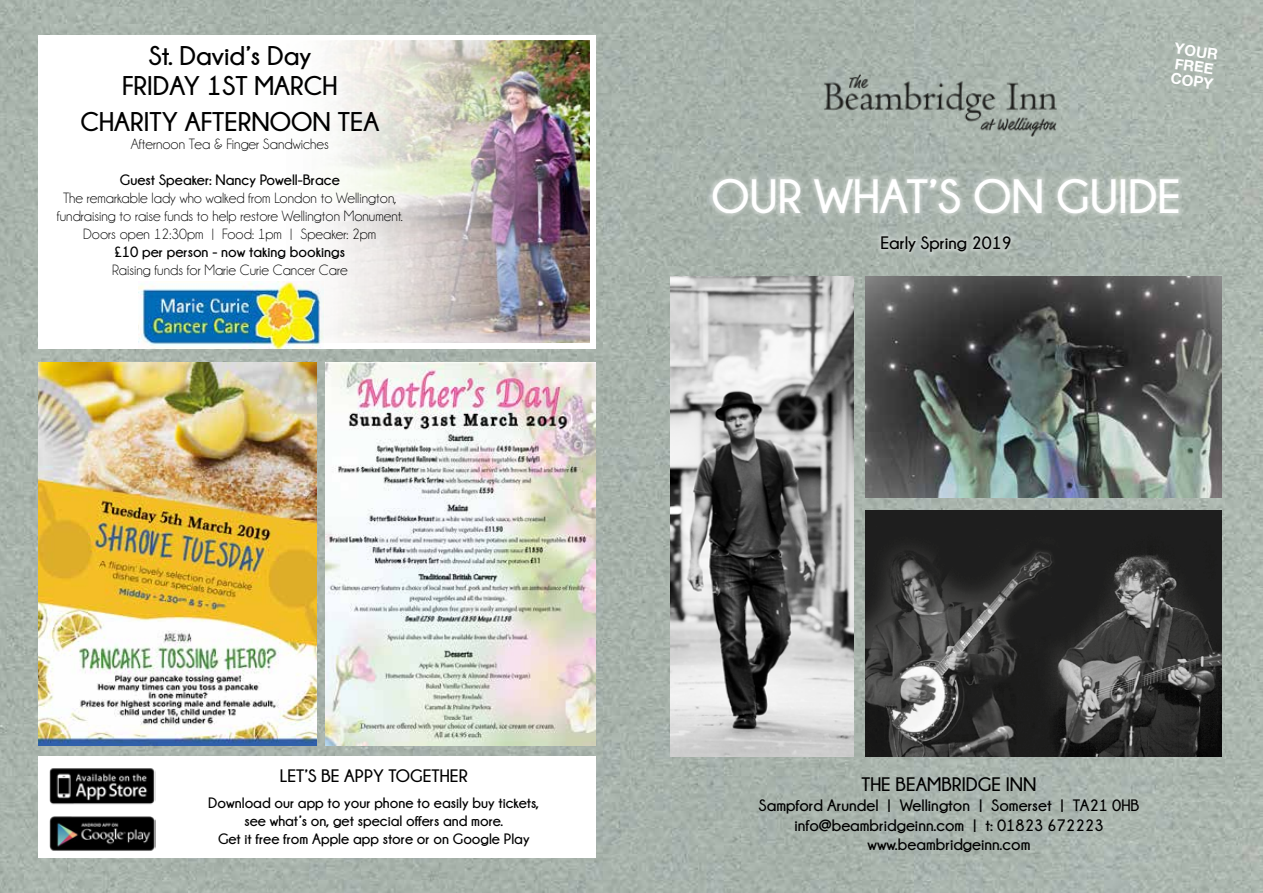
<style>
.page{position:relative;width:1263px;height:893px;background:#fff}
.page>*{position:absolute;margin:0;border:0;box-sizing:border-box;transform-origin:0 0}
.t1{font:700 48px "Champagne&Limousines";color:#fff}
.t2{font:700 27px/30px "Champagne&Limousines";color:#000;text-align:center}
.t3{font:700 19.5px "Champagne&Limousines";color:#000}
.t4{font:700 18px "Champagne&Limousines";color:#000}
.t5{font:700 16.5px/19.8px "Champagne&Limousines";color:#000;text-align:center}
.t6{font:15px/18px "Champagne&Limousines";color:#000;text-align:center}
.t7{font:700 15px/18px "Champagne&Limousines";color:#000;text-align:center}
.t8{font:700 15px/15px "Helvetica Neue";color:#fff}
</style>
<div class="page">
<img style="left:0;top:0;width:1263px;height:893px">
<div style="left:708px;top:175px;width:474px;height:81px;background:#fff;opacity:.7"></div>
<img style="left:808px;top:64px;width:276px;height:75px">
<img style="left:865px;top:276px;width:357px;height:221px">
<img style="left:670px;top:276px;width:184px;height:480px">
<div style="left:38px;top:35px;width:557px;height:314px;background:#fff"></div>
<img style="left:139px;top:282px;width:181px;height:67px">
<img style="left:266px;top:41px;width:324px;height:302px">
<img style="left:38px;top:363px;width:279px;height:382px">
<div style="left:38px;top:756px;width:557px;height:102px;background:#fff"></div>
<img style="left:49px;top:768px;width:106px;height:83px">
<img style="left:325px;top:363px;width:270px;height:382px">
<img style="left:865px;top:510px;width:357px;height:246px">
<h2 class="t2" style="left:122px;top:40px;width:217px">St. David’s Day<br>FRIDAY 1ST MARCH</h2>
<h2 class="t2" style="left:81px;top:106px;width:300px">CHARITY AFTERNOON TEA</h2>
<p class="t6" style="left:131px;top:135px;width:200px">Afternoon Tea &amp; Finger Sandwiches</p>
<p class="t7" style="left:120px;top:171px;width:221px">Guest Speaker: Nancy Powell-Brace</p>
<p class="t6" style="left:57px;top:189px;width:347px">The remarkable lady who walked from London to Wellington, fundraising to raise funds to help restore Wellington Monument.<br>Doors open 12:30pm | Food: 1pm | Speaker: 2pm</p>
<p class="t7" style="left:115px;top:243px;width:232px">£10 per person - now taking bookings</p>
<p class="t6" style="left:112px;top:261px;width:237px">Raising funds for Marie Curie Cancer Care</p>
<p class="t8" style="left:1176px;top:40px;width:45px;rotate:8deg">YOUR<br>FREE<br>COPY</p>
<h1 class="t1" style="left:711px;top:170px;width:471px">OUR WHAT’S ON GUIDE</h1>
<p class="t4" style="left:880px;top:232px;width:133px">Early Spring 2019</p>
<p class="t4" style="left:280px;top:766px;width:190px">LET’S BE APPY TOGETHER</p>
<p class="t7" style="left:208px;top:793px;width:333px">Download our app to your phone to easily buy tickets, see what’s on, get special offers and more.<br>Get it free from Apple app store or on Google Play</p>
<h3 class="t3" style="left:861px;top:773px;width:177px">THE BEAMBRIDGE INN</h3>
<p class="t5" style="left:758px;top:795px;width:382px">Sampford Arundel | Wellington | Somerset | TA21 0HB info@beambridgeinn.com | t: 01823 672223 www.beambridgeinn.com</p>
</div>
